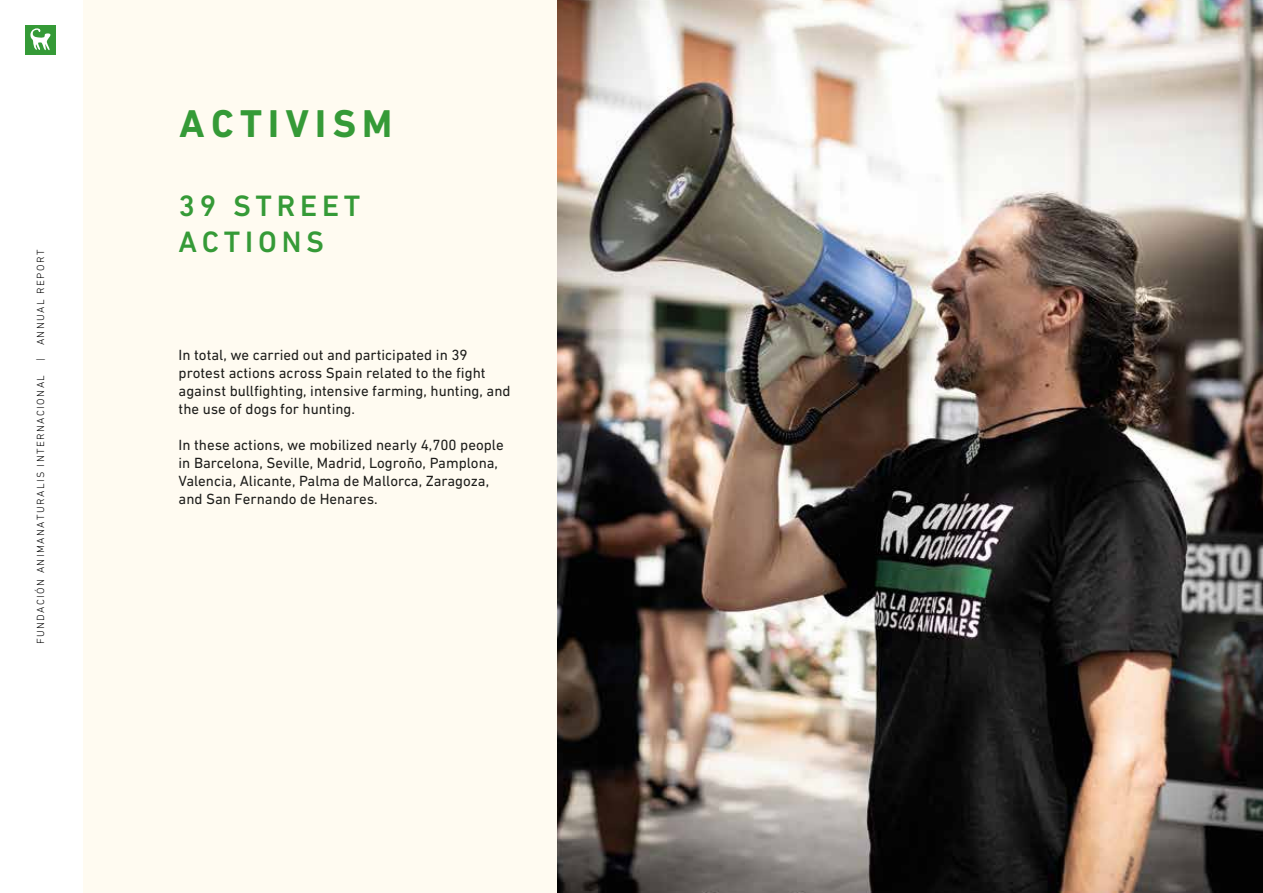
<style>
.page{position:relative;width:1263px;height:893px;background:#fff}
.page>*{position:absolute;margin:0;border:0;box-sizing:border-box;transform-origin:0 0}
.t1{font:700 39.45px "DIN Next CYR";letter-spacing:.16em;color:#359a37}
.t2{font:500 30px/36px "DIN Next CYR";letter-spacing:.16em;color:#359a37}
.t3{font:15px/18px "DIN Next CYR";color:#1d1d1b}
.t4{font:300 10.5px "DIN Next CYR";letter-spacing:.14em;color:#010101}
</style>
<div class="page">
<div style="left:83px;top:0;width:1180px;height:893px;background:#fffbf1"></div>
<div style="left:25px;top:25px;width:31px;height:29px;background:#359a37"></div>
<svg style="left:30px;top:28px;width:21px;height:23px"></svg>
<img style="left:557px;top:1px;width:706px;height:892px">
<p class="t4" style="left:35px;top:345px;width:97px;rotate:-90deg">ANNUAL REPORT</p>
<p class="t4" style="left:35px;top:361px;width:4px;rotate:-90deg">|</p>
<p class="t4" style="left:35px;top:644px;width:271px;rotate:-90deg">FUNDACIÓN ANIMANATURALIS INTERNACIONAL</p>
<h1 class="t1" style="left:179px;top:101px;width:214px">ACTIVISM</h1>
<h2 class="t2" style="left:179px;top:188px;width:183px">39 STREET<br>ACTIONS</h2>
<p class="t3" style="left:179px;top:346px;width:333px">In total, we carried out and participated in 39 protest actions across Spain related to the fight against bullfighting, intensive farming, hunting, and the use of dogs for hunting.</p>
<p class="t3" style="left:179px;top:436px;width:327px">In these actions, we mobilized nearly 4,700 people in Barcelona, Seville, Madrid, Logroño, Pamplona, Valencia, Alicante, Palma de Mallorca, Zaragoza, and San Fernando de Henares.</p>
</div>
